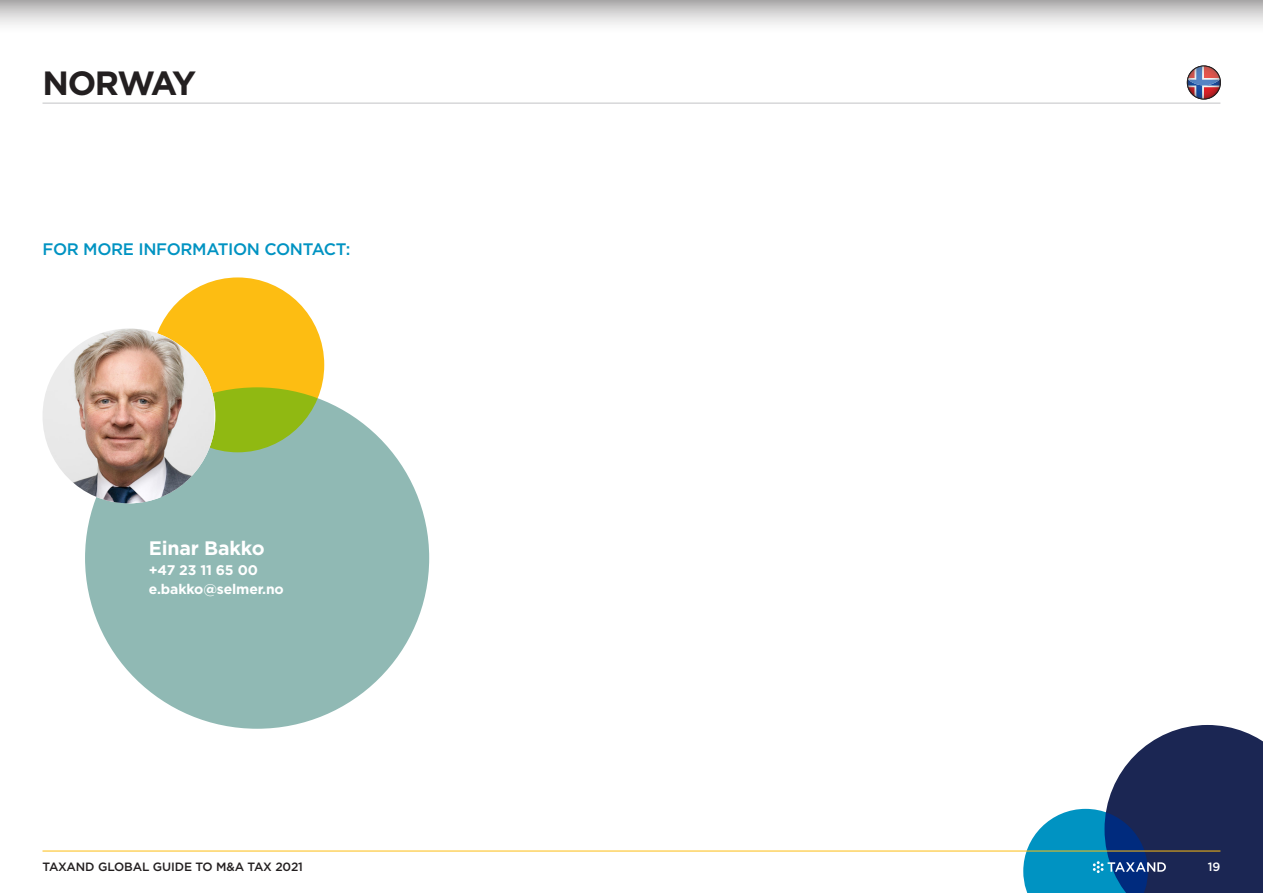
<style>
.page{position:relative;width:1263px;height:893px;background:#fff}
.page>*{position:absolute;margin:0;border:0;box-sizing:border-box;transform-origin:0 0}
.t1{font:700 33.6px "Gotham";letter-spacing:-.055em;color:#231f20}
.Contact_Name{font:700 19.5px "Gotham";letter-spacing:-.01em;color:#fff}
.Contact_Subhead{font:500 16.65px "Gotham";letter-spacing:-.02em;color:#0093c2}
.Contact_Details{font:700 13.95px "Gotham";letter-spacing:-.01em;color:#fff}
.t2{font:500 12px "Gotham";letter-spacing:-.01em;color:#231f20}
.t3{font:500 12px "Gotham";color:#fff}
</style>
<div class="page">
<div style="left:85px;top:387px;width:344px;height:342px;background:#90b9b4;border-radius:50%"></div>
<svg style="left:151px;top:277px;width:173px;height:175px;background:#ddbc13"></svg>
<img style="left:43px;top:328px;width:171px;height:175px">
<svg style="left:1023px;top:725px;width:240px;height:168px"></svg>
<hr style="left:43px;top:103px;width:1177px;height:1px;background:#c2c3c5">
<hr style="left:43px;top:851px;width:1177px;height:1px;background:#fdbd12">
<svg style="left:0;top:0;width:1263px;height:25px;background:#d2d1d1"></svg>
<svg style="left:1186px;top:75px;width:35px;height:24px"></svg>
<img style="left:1188px;top:66px;width:31px;height:19px">
<div style="left:1187px;top:66px;width:33px;height:33px;border:1px solid #231f20;border-radius:50%"></div>
<h1 class="t1" style="left:43px;top:61px;width:155px">NORWAY</h1>
<p class="Contact_Subhead" style="left:43px;top:238px;width:309px">FOR MORE INFORMATION CONTACT:</p>
<p class="Contact_Name" style="left:149px;top:535px;width:117px">Einar Bakko</p>
<p class="Contact_Details" style="left:149px;top:561px;width:111px">+47 23 11 65 00</p>
<p class="Contact_Details" style="left:149px;top:580px;width:137px">e.bakko@selmer.no</p>
<p class="t2" style="left:43px;top:859px;width:262px">TAXAND GLOBAL GUIDE TO M&amp;A TAX 2021</p>
<p class="t3" style="left:1208px;top:859px;width:14px">19</p>
</div>
